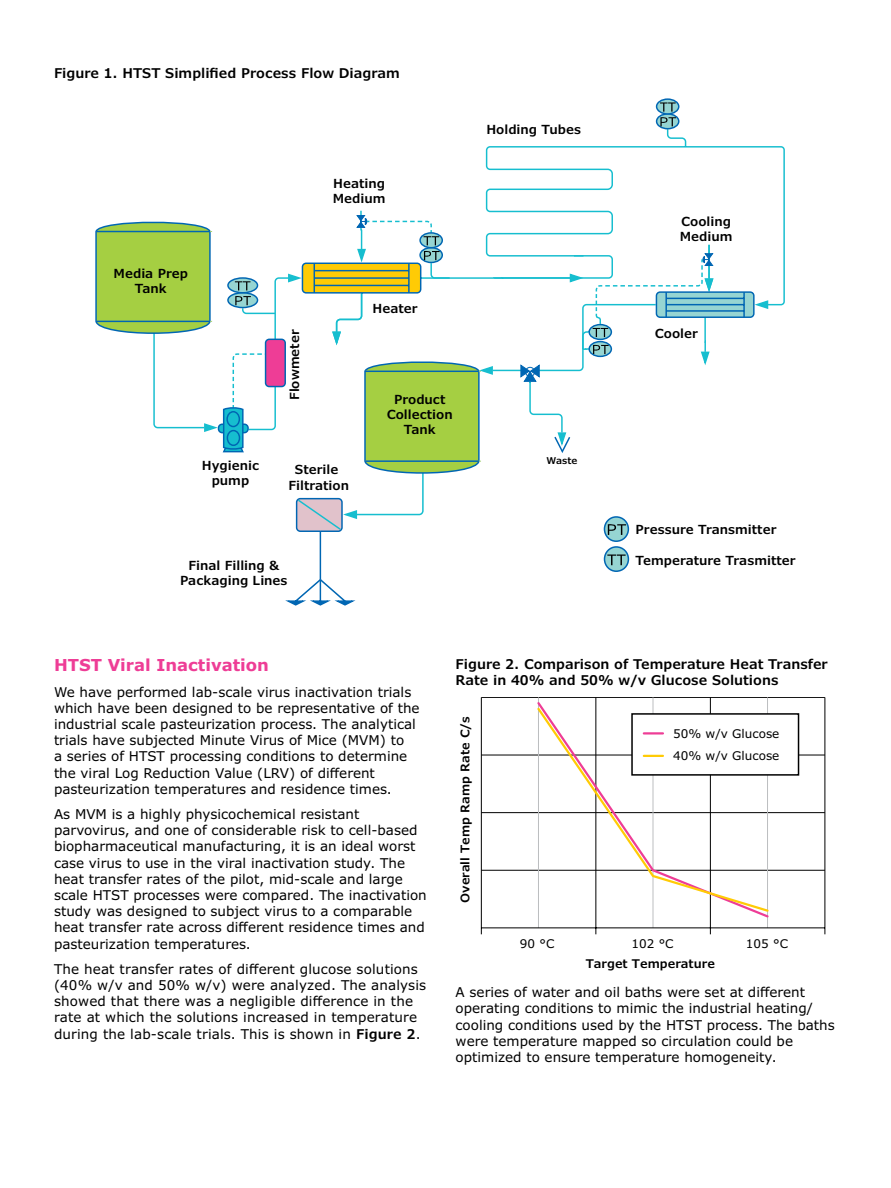
<style>
.page{position:relative;width:891px;height:1188px;background:#fff}
.page>*{position:absolute;margin:0;border:0;box-sizing:border-box;transform-origin:0 0}
.t1{font:700 16.5px "Verdana Pro";color:#ee3d96}
.t2{font:13.5px/16.2px "Verdana Pro";color:#000}
.t3{font:600 13.5px/16.2px "Verdana Pro";color:#000}
.t4{font:600 12.6px/15.1px "Verdana Pro";color:#000;text-align:center}
.t5{font:12px/22.4px "Verdana Pro";color:#000}
.t6{font:600 12px "Verdana Pro";color:#000}
.t7{font:600 9.45px "Verdana Pro";color:#000}
.s1{font-weight:600}
</style>
<div class="page">
<hr style="left:481px;top:870px;width:344px;height:1px;background:#000">
<hr style="left:481px;top:812px;width:344px;height:1px;background:#000">
<hr style="left:481px;top:755px;width:344px;height:1px;background:#000">
<hr style="left:481px;top:697px;width:344px;height:1px;background:#000">
<hr style="left:538px;top:697px;width:1px;height:231px;background:#bcbec0">
<hr style="left:653px;top:697px;width:1px;height:231px;background:#bcbec0">
<hr style="left:767px;top:697px;width:1px;height:231px;background:#bcbec0">
<hr style="left:481px;top:697px;width:1px;height:231px;background:#000">
<hr style="left:595px;top:697px;width:1px;height:231px;background:#000">
<hr style="left:710px;top:697px;width:1px;height:231px;background:#000">
<hr style="left:825px;top:697px;width:1px;height:231px;background:#000">
<hr style="left:481px;top:928px;width:344px;height:1px;background:#000">
<svg style="left:535px;top:706px;width:235px;height:207px"></svg>
<div style="left:631px;top:713px;width:168px;height:63px;background:#fff;border:2px solid #000"></div>
<hr style="left:644px;top:732px;width:19px;height:3px;background:#ee3d96">
<svg style="left:644px;top:755px;width:19px;height:2px"></svg>
<svg style="left:759px;top:306px;width:9px;height:3px"></svg>
<svg style="left:485px;top:130px;width:300px;height:176px"></svg>
<hr style="left:320px;top:531px;width:1px;height:49px;background:#0066b3">
<svg style="left:285px;top:578px;width:69px;height:28px"></svg>
<div style="left:656px;top:292px;width:98px;height:25px;background:#96d5d2;border-radius:4px"></div>
<div style="left:656px;top:291px;width:99px;height:27px;border:1px solid #0066b3;border-radius:4px"></div>
<hr style="left:743px;top:292px;width:2px;height:25px;background:#0066b3">
<hr style="left:666px;top:298px;width:78px;height:1px;background:#0066b3">
<hr style="left:666px;top:304px;width:78px;height:1px;background:#0066b3">
<hr style="left:666px;top:310px;width:78px;height:2px;background:#0066b3">
<svg style="left:657px;top:114px;width:22px;height:15px"></svg>
<div style="left:656px;top:113px;width:23px;height:16px;border:1px solid #0066b3;border-radius:50%"></div>
<svg style="left:657px;top:99px;width:22px;height:15px"></svg>
<div style="left:656px;top:98px;width:23px;height:17px;border:1px solid #0066b3;border-radius:50%"></div>
<svg style="left:660px;top:102px;width:16px;height:28px"></svg>
<div style="left:604px;top:517px;width:24px;height:24px;background:#96d5d2;border-radius:50%"></div>
<div style="left:604px;top:516px;width:25px;height:26px;border:2px solid #0066b3;border-radius:50%"></div>
<svg style="left:95px;top:209px;width:619px;height:326px"></svg>
<svg style="left:605px;top:547px;width:23px;height:24px"></svg>
<div style="left:604px;top:546px;width:25px;height:26px;border:2px solid #0066b3;border-radius:50%"></div>
<svg style="left:607px;top:555px;width:19px;height:10px"></svg>
<p class="t3" style="left:54px;top:65px;width:347px">Figure 1. HTST Simplified Process Flow Diagram</p>
<p class="t4" style="left:114px;top:266px;width:76px">Media Prep<br>Tank</p>
<p class="t4" style="left:202px;top:458px;width:59px">Hygienic pump</p>
<p class="t4" style="left:333px;top:176px;width:54px;text-align:left">Heating<br>Medium</p>
<p class="t4" style="left:287px;top:400px;width:72px;rotate:-90deg">Flowmeter</p>
<p class="t4" style="left:288px;top:462px;width:62px">Sterile<br>Filtration</p>
<p class="t4" style="left:373px;top:301px;width:47px">Heater</p>
<p class="t4" style="left:387px;top:392px;width:67px">Product<br>Collection<br>Tank</p>
<p class="t4" style="left:180px;top:558px;width:109px">Final Filling &amp;<br>Packaging Lines</p>
<p class="t4" style="left:486px;top:122px;width:96px">Holding Tubes</p>
<p class="t7" style="left:546px;top:455px;width:32px">Waste</p>
<p class="t4" style="left:680px;top:214px;width:54px;text-align:left">Cooling<br>Medium</p>
<p class="t4" style="left:655px;top:326px;width:44px">Cooler</p>
<p class="t4" style="left:636px;top:522px;width:142px">Pressure Transmitter</p>
<p class="t4" style="left:636px;top:553px;width:162px">Temperature Trasmitter</p>
<p class="t1" style="left:54px;top:655px;width:217px">HTST Viral Inactivation</p>
<p class="t2" style="left:54px;top:684px;width:367px">We have performed lab-scale virus inactivation trials which have been designed to be representative of the industrial scale pasteurization process. The analytical trials have subjected Minute Virus of Mice (MVM) to<br>a series of HTST processing conditions to determine the viral Log Reduction Value (LRV) of different pasteurization temperatures and residence times.</p>
<p class="t2" style="left:54px;top:806px;width:374px">As MVM is a highly physicochemical resistant parvovirus, and one of considerable risk to cell-based biopharmaceutical manufacturing, it is an ideal worst case virus to use in the viral inactivation study. The heat transfer rates of the pilot, mid-scale and large scale HTST processes were compared. The inactivation study was designed to subject virus to a comparable heat transfer rate across different residence times and pasteurization temperatures.</p>
<p class="t2" style="left:54px;top:961px;width:374px">The heat transfer rates of different glucose solutions (40% w/v and 50% w/v) were analyzed. The analysis showed that there was a negligible difference in the rate at which the solutions increased in temperature during the lab-scale trials. This is shown in <span class="s1">Figure 2</span>.</p>
<p class="t3" style="left:456px;top:656px;width:374px">Figure 2. Comparison of Temperature Heat Transfer<br>Rate in 40% and 50% w/v Glucose Solutions</p>
<p class="t6" style="left:457px;top:903px;width:188px;rotate:-90deg">Overall Temp Ramp Rate C/s</p>
<p class="t5" style="left:673px;top:722px;width:108px">50% w/v Glucose<br>40% w/v Glucose</p>
<p class="t5" style="left:520px;top:933px;width:36px">90 °C</p>
<p class="t5" style="left:631px;top:933px;width:44px">102 °C</p>
<p class="t5" style="left:746px;top:933px;width:44px">105 °C</p>
<p class="t6" style="left:586px;top:956px;width:131px">Target Temperature</p>
<p class="t2" style="left:456px;top:984px;width:381px">A series of water and oil baths were set at different operating conditions to mimic the industrial heating/ cooling conditions used by the HTST process. The baths were temperature mapped so circulation could be optimized to ensure temperature homogeneity.</p>
</div>
